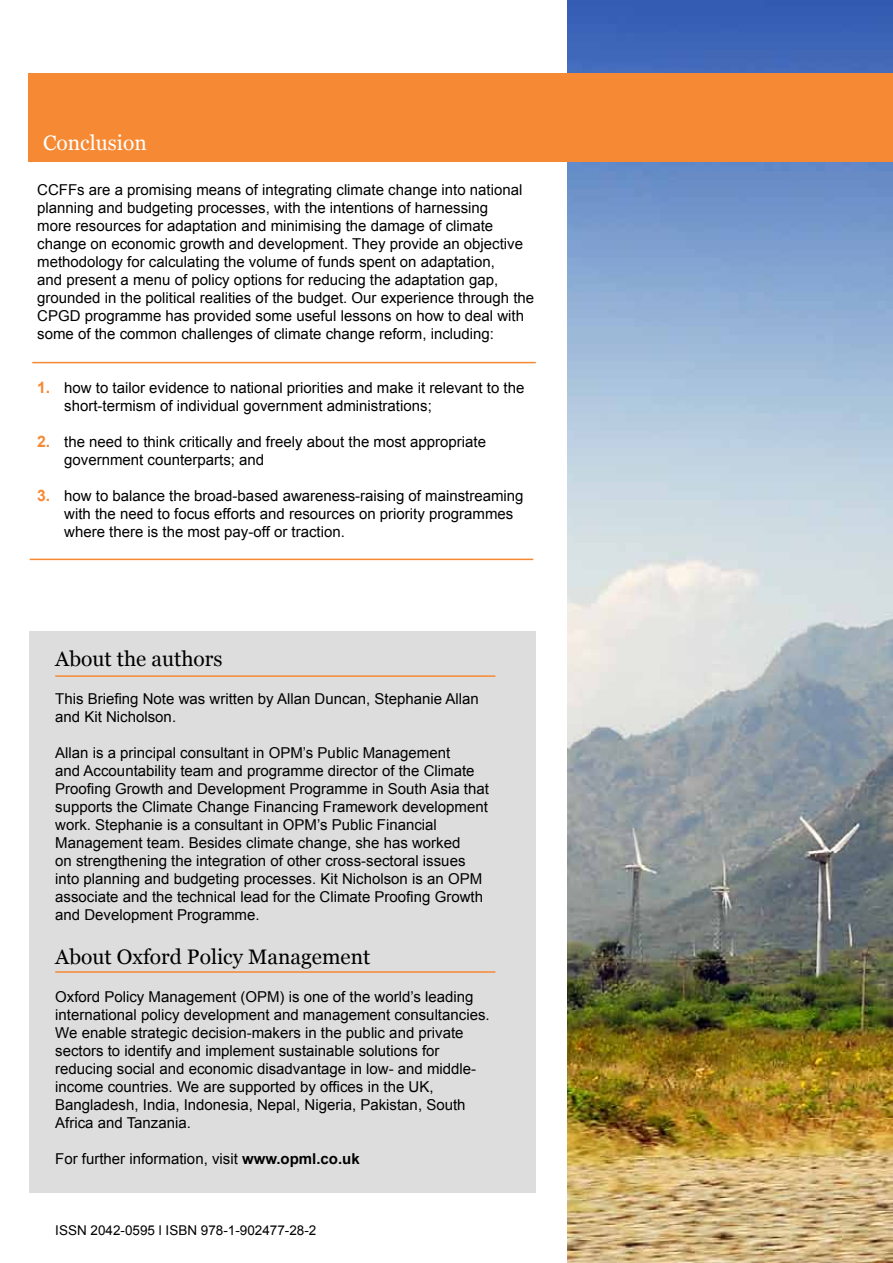
<style>
.page{position:relative;width:893px;height:1263px;background:#fff}
.page>*{position:absolute;margin:0;border:0;box-sizing:border-box;transform-origin:0 0}
.t1{font:21px "Georgia";color:#000}
.t2{font:21px "Georgia";color:#fff}
.t3{font:15px/18px "Arial";color:#000}
.t4{font:13.5px "Arial";color:#000}
.s1{font-weight:700;font-size:15.75px;color:#f68933}
.s2{font-weight:700}
</style>
<div class="page">
<img style="left:568px;top:0;width:325px;height:1263px">
<div style="left:30px;top:631px;width:506px;height:562px;background:#dedddd"></div>
<hr style="left:55px;top:971px;width:440px;height:2px;background:#f68933">
<hr style="left:55px;top:675px;width:440px;height:2px;background:#f68933">
<div style="left:28px;top:73px;width:865px;height:89px;background:#f68933"></div>
<hr style="left:32px;top:362px;width:504px;height:1px;background:#f68933">
<hr style="left:30px;top:559px;width:503px;height:1px;background:#f68933">
<h1 class="t2" style="left:43px;top:130px;width:105px">Conclusion</h1>
<p class="t3" style="left:37px;top:181px;width:498px">CCFFs are a promising means of integrating climate change into national planning and budgeting processes, with the intentions of harnessing<br>more resources for adaptation and minimising the damage of climate change on economic growth and development. They provide an objective methodology for calculating the volume of funds spent on adaptation,<br>and present a menu of policy options for reducing the adaptation gap, grounded in the political realities of the budget. Our experience through the CPGD programme has provided some useful lessons on how to deal with some of the common challenges of climate change reform, including:</p>
<p class="t3" style="left:64px;top:379px;width:462px;text-indent:-27px"><span class="s1">1.</span> how to tailor evidence to national priorities and make it relevant to the short-termism of individual government administrations;</p>
<p class="t3" style="left:64px;top:433px;width:423px;text-indent:-27px"><span class="s1">2.</span> the need to think critically and freely about the most appropriate government counterparts; and</p>
<p class="t3" style="left:64px;top:487px;width:461px;text-indent:-27px"><span class="s1">3.</span> how to balance the broad-based awareness-raising of mainstreaming with the need to focus efforts and resources on priority programmes where there is the most pay-off or traction.</p>
<h1 class="t1" style="left:55px;top:646px;width:169px">About the authors</h1>
<p class="t3" style="left:55px;top:690px;width:425px">This Briefing Note was written by Allan Duncan, Stephanie Allan and Kit Nicholson.</p>
<p class="t3" style="left:55px;top:744px;width:435px">Allan is a principal consultant in OPM’s Public Management<br>and Accountability team and programme director of the Climate Proofing Growth and Development Programme in South Asia that supports the Climate Change Financing Framework development work. Stephanie is a consultant in OPM’s Public Financial Management team. Besides climate change, she has worked<br>on strengthening the integration of other cross-sectoral issues into planning and budgeting processes. Kit Nicholson is an OPM associate and the technical lead for the Climate Proofing Growth and Development Programme.</p>
<h1 class="t1" style="left:55px;top:944px;width:317px">About Oxford Policy Management</h1>
<p class="t3" style="left:55px;top:988px;width:436px">Oxford Policy Management (OPM) is one of the world’s leading international policy development and management consultancies.<br>We enable strategic decision-makers in the public and private sectors to identify and implement sustainable solutions for reducing social and economic disadvantage in low- and middle&shy;income countries. We are supported by offices in the UK, Bangladesh, India, Indonesia, Nepal, Nigeria, Pakistan, South Africa and Tanzania.</p>
<p class="t3" style="left:55px;top:1150px;width:306px">For further information, visit <span class="s2">www.opml.co.uk</span></p>
<p class="t4" style="left:55px;top:1221px;width:263px">ISSN 2042-0595 l ISBN 978-1-902477-28-2</p>
</div>
